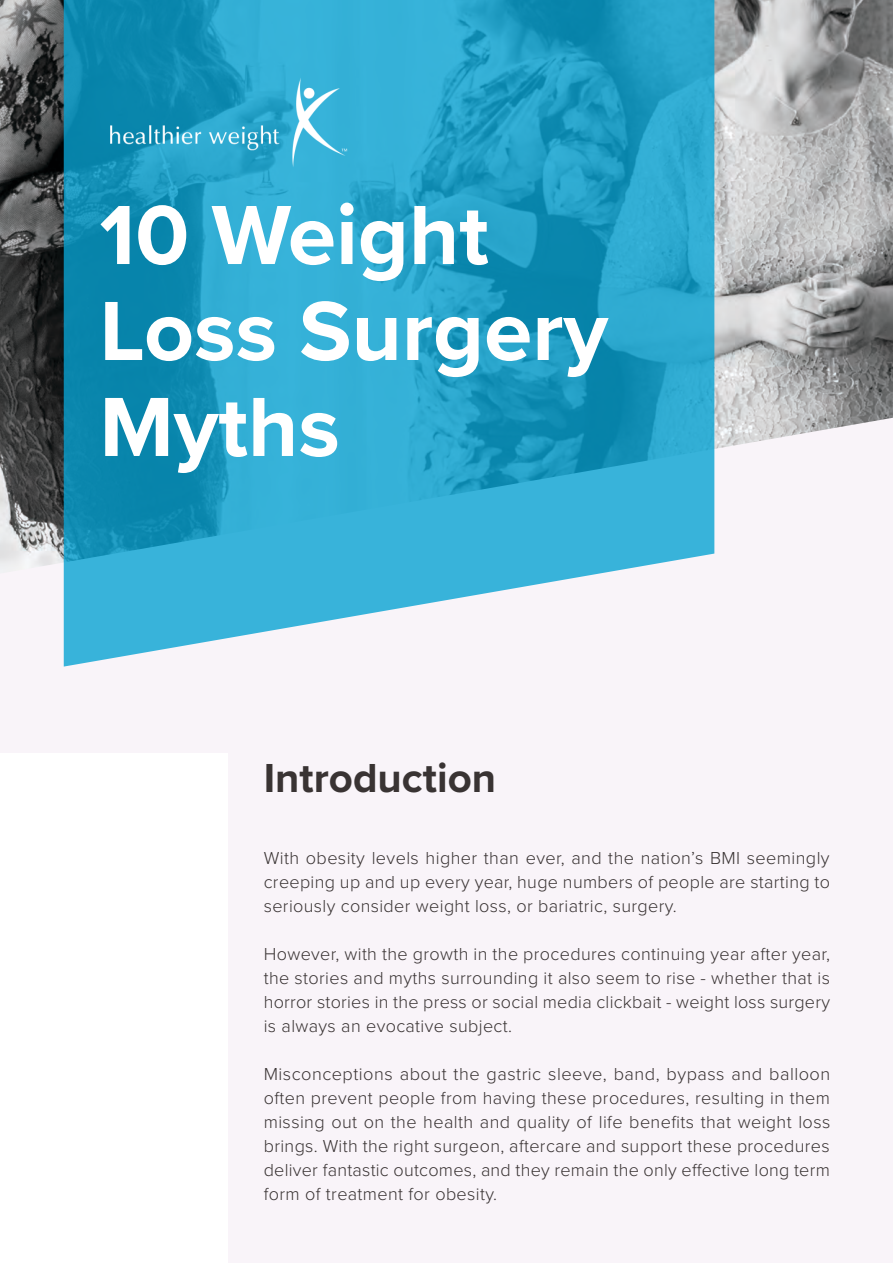
<style>
.page{position:relative;width:893px;height:1263px;background:#fff}
.page>*{position:absolute;margin:0;border:0;box-sizing:border-box;transform-origin:0 0}
.Heading{font:700 87px "Proxima Nova";color:#fff}
.Heading-2{font:700 42px "Proxima Nova";color:#393333}
.body{font:300 18px/24px "Proxima Nova";letter-spacing:.02em;color:#393333;text-align:justify}
</style>
<div class="page">
<img style="left:0;top:0;width:893px;height:418px">
<div style="left:0;top:418px;width:893px;height:845px;background:#f9f4f9"></div>
<svg style="left:64px;top:0;width:650px;height:666px;background:#38a9cc"></svg>
<div style="left:0;top:753px;width:228px;height:510px;background:#fff"></div>
<img style="left:98px;top:65px;width:260px;height:110px">
<p class="Heading" style="left:99px;top:170px;width:391px">10 Weight</p>
<p class="Heading" style="left:99px;top:266px;width:510px">Loss Surgery</p>
<p class="Heading" style="left:99px;top:362px;width:242px">Myths</p>
<p class="Heading-2" style="left:264px;top:747px;width:234px">Introduction</p>
<p class="body" style="left:264px;top:845px;width:568px">With obesity levels higher than ever, and the nation’s BMI seemingly creeping up and up every year, huge numbers of people are starting to seriously consider weight loss, or bariatric, surgery.</p>
<p class="body" style="left:264px;top:941px;width:568px">However, with the growth in the procedures continuing year after year, the stories and myths surrounding it also seem to rise - whether that is horror stories in the press or social media clickbait - weight loss surgery is always an evocative subject.</p>
<p class="body" style="left:264px;top:1061px;width:568px">Misconceptions about the gastric sleeve, band, bypass and balloon often prevent people from having these procedures, resulting in them missing out on the health and quality of life benefits that weight loss brings. With the right surgeon, aftercare and support these procedures deliver fantastic outcomes, and they remain the only effective long term form of treatment for obesity.</p>
</div>
